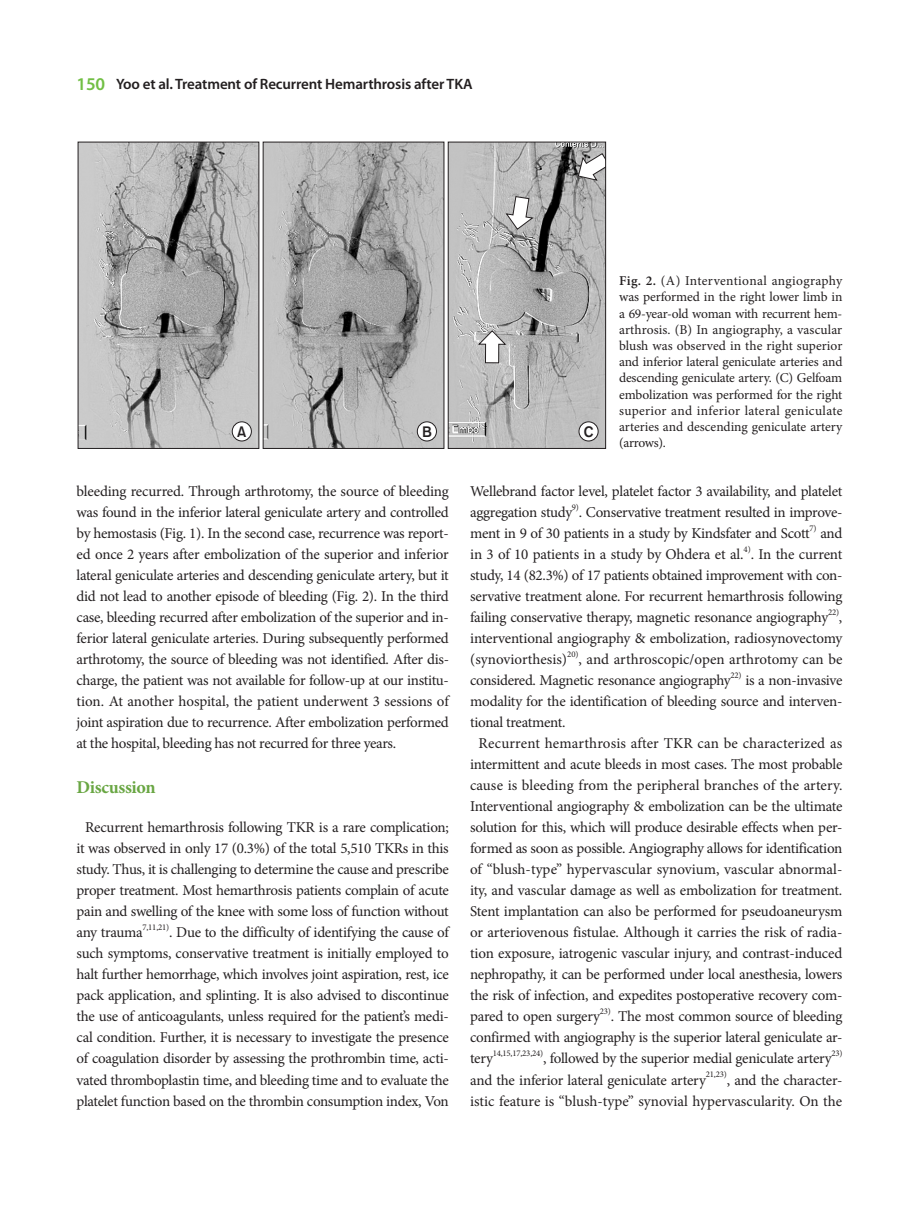
<style>
.page{position:relative;width:919px;height:1217px;background:#fff}
.page>*{position:absolute;margin:0;border:0;box-sizing:border-box;transform-origin:0 0}
.t1{font:700 18px "Minion Pro";letter-spacing:-.02em;color:#69a643}
.t2{font:15px/21px "Minion Pro";letter-spacing:-.015em;color:#231f20;text-align:justify}
.t3{font:15px "Minion Pro";letter-spacing:.005em;color:#231f20}
.t4{font:600 15px "Myriad Pro";letter-spacing:-.01em;color:#231f20}
.t5{font:15px "Minion Pro";letter-spacing:.01em;color:#231f20}
.t6{font:15px "Gothic 725 BT Bold A";color:#231f20}
.t7{font:13.5px/16.2px "Minion Pro";letter-spacing:-.005em;color:#231f20;text-align:justify}
.t8{font:8.7px "Minion Pro";letter-spacing:-.02em;color:#231f20}
.s1{font-size:18px;color:#71bf44}
.s2{font-weight:600}
</style>
<div class="page">
<img style="left:450px;top:144px;width:154px;height:302px">
<svg style="left:78px;top:141px;width:366px;height:308px;background:#acacac"></svg>
<div style="left:232px;top:422px;width:19px;height:19px;background:#fff;border-radius:50%"></div>
<div style="left:232px;top:421px;width:19px;height:20px;border:1px solid #231f20;border-radius:50%"></div>
<div style="left:417px;top:422px;width:19px;height:19px;background:#fff;border-radius:50%"></div>
<div style="left:417px;top:421px;width:19px;height:20px;border:1px solid #231f20;border-radius:50%"></div>
<svg style="left:577px;top:152px;width:27px;height:29px"></svg>
<div style="left:448px;top:142px;width:158px;height:306px;border:1px solid #231f20"></div>
<div style="left:579px;top:422px;width:19px;height:19px;background:#fff;border-radius:50%"></div>
<div style="left:578px;top:421px;width:20px;height:20px;border:1px solid #231f20;border-radius:50%"></div>
<svg style="left:504px;top:195px;width:30px;height:35px"></svg>
<svg style="left:477px;top:329px;width:30px;height:34px"></svg>
<p class="t4" style="left:77px;top:74px;width:397px"><span class="s1">150</span> Yoo et al. Treatment of Recurrent Hemarthrosis after TKA</p>
<p class="t6" style="left:237px;top:422px;width:11px">A</p>
<p class="t6" style="left:422px;top:422px;width:11px">B</p>
<p class="t6" style="left:583px;top:422px;width:11px">C</p>
<p class="t7" style="left:619px;top:273px;width:225px"><span class="s2">Fig. 2.</span> (A) Interventional angiography was performed in the right lower limb in a 69-year-old woman with recurrent hem&shy;arthrosis. (B) In angiography, a vascular blush was observed in the right superior and inferior lateral geniculate arteries and descending geniculate artery. (C) Gelfoam embolization was performed for the right superior and inferior lateral geniculate arteries and descending geniculate artery (arrows).</p>
<p class="t2" style="left:77px;top:480px;width:374px">bleeding recurred. Through arthrotomy, the source of bleeding was found in the inferior lateral geniculate artery and controlled by hemostasis (Fig. 1). In the second case, recurrence was report&shy;ed once 2 years after embolization of the superior and inferior lateral geniculate arteries and descending geniculate artery, but it did not lead to another episode of bleeding (Fig. 2). In the third case, bleeding recurred after embolization of the superior and in&shy;ferior lateral geniculate arteries. During subsequently performed arthrotomy, the source of bleeding was not identified. After dis&shy;charge, the patient was not available for follow-up at our institu&shy;tion. At another hospital, the patient underwent 3 sessions of joint aspiration due to recurrence. After embolization performed at the hospital, bleeding has not recurred for three years.</p>
<p class="t1" style="left:77px;top:774px;width:81px">Discussion</p>
<p class="t2" style="left:77px;top:816px;width:374px;text-indent:9px">Recurrent hemarthrosis following TKR is a rare complication; it was observed in only 17 (0.3%) of the total 5,510 TKRs in this study. Thus, it is challenging to determine the cause and prescribe proper treatment. Most hemarthrosis patients complain of acute pain and swelling of the knee with some loss of function without any trauma</p>
<p class="t8" style="left:142px;top:921px;width:28px">7,11,21)</p>
<p class="t2" style="left:77px;top:921px;width:374px;text-indent:92px">. Due to the difficulty of identifying the cause of such symptoms, conservative treatment is initially employed to halt further hemorrhage, which involves joint aspiration, rest, ice pack application, and splinting. It is also advised to discontinue the use of anticoagulants, unless required for the patient’s medi&shy;cal condition. Further, it is necessary to investigate the presence of coagulation disorder by assessing the prothrombin time, acti&shy;vated thromboplastin time, and bleeding time and to evaluate the platelet function based on the thrombin consumption index, Von</p>
<p class="t2" style="left:470px;top:480px;width:374px">Wellebrand factor level, platelet factor 3 availability, and platelet aggregation study . Conservative treatment resulted in improve-</p>
<p class="t8" style="left:572px;top:501px;width:9px">9)</p>
<p class="t2" style="left:470px;top:522px;width:341px">ment in 9 of 30 patients in a study by Kindsfater and Scott</p>
<p class="t8" style="left:809px;top:522px;width:9px">7)</p>
<p class="t2" style="left:820px;top:522px;width:23px">and</p>
<p class="t2" style="left:470px;top:543px;width:275px">in 3 of 10 patients in a study by Ohdera et al.</p>
<p class="t8" style="left:743px;top:543px;width:9px">4)</p>
<p class="t2" style="left:470px;top:543px;width:374px;text-indent:280px">. In the current study, 14 (82.3%) of 17 patients obtained improvement with con&shy;servative treatment alone. For recurrent hemarthrosis following failing conservative therapy, magnetic resonance angiography</p>
<p class="t8" style="left:828px;top:606px;width:13px">22)</p>
<p class="t2" style="left:470px;top:606px;width:374px;text-indent:369px">, interventional angiography &amp; embolization, radiosynovectomy (synoviorthesis)</p>
<p class="t8" style="left:567px;top:648px;width:13px">20)</p>
<p class="t2" style="left:470px;top:648px;width:374px;text-indent:108px">, and arthroscopic/open arthrotomy can be considered. Magnetic resonance angiography</p>
<p class="t8" style="left:730px;top:669px;width:13px">22)</p>
<p class="t2" style="left:745px;top:669px;width:98px">is a non-invasive</p>
<p class="t2" style="left:470px;top:690px;width:374px">modality for the identification of bleeding source and interven-</p>
<p class="t2" style="left:470px;top:711px;width:97px">tional treatment.</p>
<p class="t5" style="left:478px;top:733px;width:365px">Recurrent hemarthrosis after TKR can be characterized as</p>
<p class="t2" style="left:470px;top:753px;width:374px">intermittent and acute bleeds in most cases. The most probable</p>
<p class="t3" style="left:470px;top:775px;width:374px">cause is bleeding from the peripheral branches of the artery.</p>
<p class="t2" style="left:470px;top:795px;width:374px">Interventional angiography &amp; embolization can be the ultimate</p>
<p class="t2" style="left:470px;top:816px;width:374px">solution for this, which will produce desirable effects when per-</p>
<p class="t2" style="left:470px;top:837px;width:374px">formed as soon as possible. Angiography allows for identification</p>
<p class="t3" style="left:470px;top:859px;width:374px">of “blush-type” hypervascular synovium, vascular abnormal-</p>
<p class="t2" style="left:470px;top:879px;width:373px">ity, and vascular damage as well as embolization for treatment.</p>
<p class="t2" style="left:470px;top:900px;width:374px">Stent implantation can also be performed for pseudoaneurysm</p>
<p class="t2" style="left:470px;top:921px;width:374px">or arteriovenous fistulae. Although it carries the risk of radia-</p>
<p class="t2" style="left:470px;top:942px;width:374px">tion exposure, iatrogenic vascular injury, and contrast-induced</p>
<p class="t2" style="left:470px;top:963px;width:374px">nephropathy, it can be performed under local anesthesia, lowers</p>
<p class="t2" style="left:470px;top:984px;width:374px">the risk of infection, and expedites postoperative recovery com-</p>
<p class="t2" style="left:470px;top:1005px;width:131px">pared to open surgery</p>
<p class="t8" style="left:599px;top:1005px;width:13px">23)</p>
<p class="t2" style="left:470px;top:1005px;width:374px;text-indent:141px">. The most common source of bleeding confirmed with angiography is the superior lateral geniculate ar&shy;tery</p>
<p class="t8" style="left:492px;top:1047px;width:52px">14,15,17,23,24)</p>
<p class="t2" style="left:543px;top:1047px;width:290px">, followed by the superior medial geniculate artery</p>
<p class="t8" style="left:831px;top:1047px;width:13px">23)</p>
<p class="t2" style="left:470px;top:1068px;width:237px">and the inferior lateral geniculate artery</p>
<p class="t8" style="left:705px;top:1068px;width:23px">21,23)</p>
<p class="t2" style="left:470px;top:1068px;width:374px;text-align:right">, and the character-<br>istic feature is “blush-type” synovial hypervascularity. On the</p>
</div>
